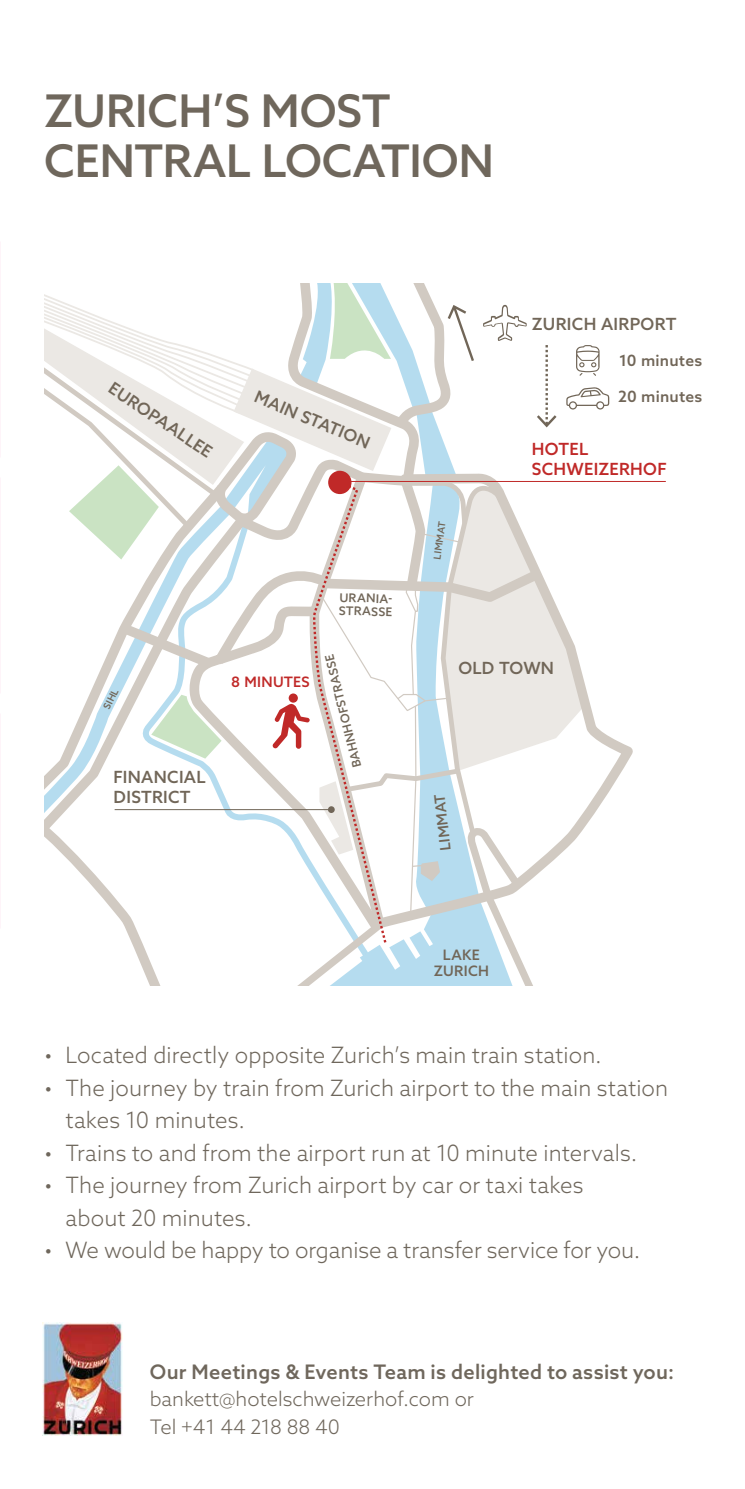
<style>
.page{position:relative;width:745px;height:1489px;background:#fff}
.page>*{position:absolute;margin:0;border:0;box-sizing:border-box;transform-origin:0 0}
.t1{font:500 45px/50px "Azo Sans";color:#6f675c}
.t2{font:300 22.5px/32.5px "Azo Sans";letter-spacing:.005em;color:#6f675c}
.t3{font:300 20px/27.5px "Azo Sans";color:#6f675c}
.t4{font:500 20px "Azo Sans";letter-spacing:.015em;color:#6f675c}
.t5{font:500 16.75px/20.2px "Azo Sans";letter-spacing:.02em;color:#716658}
.t6{font:500 16.75px/20.2px "Azo Sans";letter-spacing:.02em;color:#c02928}
.t7{font:500 15.5px "Azo Sans";letter-spacing:.015em;color:#716658}
.t8{font:500 14.5px/15.5px "Azo Sans";letter-spacing:.02em;color:#716658;text-align:center}
.t9{font:500 14.5px "Azo Sans";letter-spacing:.02em;color:#c02928}
.t10{font:500 12px/13.2px "Azo Sans";color:#716658}
.t11{font:500 9.5px "Azo Sans";color:#716658}
</style>
<div class="page">
<hr style="left:744px;top:886px;width:1px;height:602px;background:#6f675c">
<img style="left:0;top:477px;width:1px;height:216px">
<img style="left:0;top:713px;width:1px;height:215px">
<img style="left:42px;top:1322px;width:81px;height:113px">
<hr style="left:340px;top:481px;width:325px;height:1px;background:#c02928">
<svg style="left:44px;top:283px;width:565px;height:702px"></svg>
<h1 class="t1" style="left:44px;top:85px;width:451px">ZURICH’S MOST<br>CENTRAL LOCATION</h1>
<p class="t5" style="left:116px;top:377px;width:122px;rotate:34deg">EUROPAALLEE</p>
<p class="t5" style="left:259px;top:386px;width:125px;rotate:23deg">MAIN STATION</p>
<p class="t10" style="left:339px;top:590px;width:56px;rotate:2deg">URANIA-<br>STRASSE</p>
<p class="t11" style="left:430px;top:558px;width:40px;rotate:-82deg">LIMMAT</p>
<p class="t5" style="left:531px;top:313px;width:146px">ZURICH AIRPORT</p>
<p class="t7" style="left:619px;top:350px;width:85px">10 minutes</p>
<p class="t7" style="left:617px;top:386px;width:86px">20 minutes</p>
<p class="t6" style="left:531px;top:438px;width:136px">HOTEL<br>SCHWEIZERHOF</p>
<p class="t11" style="left:100px;top:706px;width:23px;rotate:-64deg">SIHL</p>
<p class="t5" style="left:113px;top:766px;width:94px">FINANCIAL<br>DISTRICT</p>
<p class="t9" style="left:231px;top:672px;width:80px">8 MINUTES</p>
<p class="t10" style="left:350px;top:769px;width:118px;rotate:-104deg">BAHNHOFSTRASSE</p>
<p class="t5" style="left:458px;top:657px;width:97px">OLD TOWN</p>
<p class="t8" style="left:437px;top:851px;width:58px;rotate:-96deg">LIMMAT</p>
<p class="t8" style="left:433px;top:946px;width:57px">LAKE<br>ZURICH</p>
<p class="t2" style="left:44px;top:1038px;width:558px">• Located directly opposite Zurich’s main train station.</p>
<p class="t2" style="left:65px;top:1071px;width:604px;text-indent:-21px">• The journey by train from Zurich airport to the main station takes 10 minutes.</p>
<p class="t2" style="left:44px;top:1136px;width:594px">• Trains to and from the airport run at 10 minute intervals.</p>
<p class="t2" style="left:65px;top:1168px;width:519px;text-indent:-21px">• The journey from Zurich airport by car or taxi takes about 20 minutes.</p>
<p class="t2" style="left:44px;top:1233px;width:597px">• We would be happy to organise a transfer service for you.</p>
<p class="t4" style="left:150px;top:1358px;width:525px">Our Meetings &amp; Events Team is delighted to assist you:</p>
<p class="t3" style="left:150px;top:1384px;width:325px">bankett@hotelschweizerhof.com or<br>Tel +41 44 218 88 40</p>
</div>
